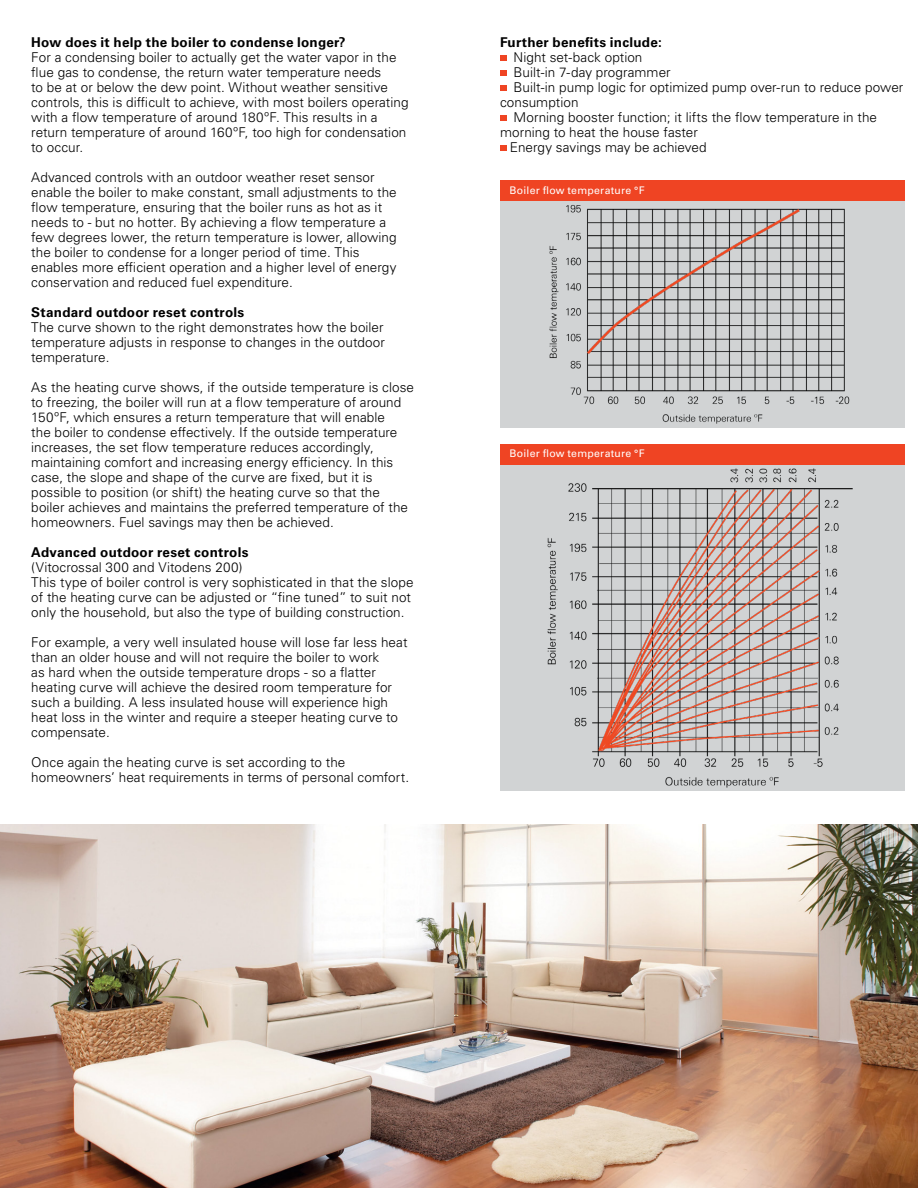
<style>
.page{position:relative;width:918px;height:1188px;background:#fff}
.page>*{position:absolute;margin:0;border:0;box-sizing:border-box;transform-origin:0 0}
.t1{font:300 13.5px/15px "Univers LTCYR 45";letter-spacing:.005em;color:#000}
.t2{font:700 13.5px "Univers LTCYR 65";letter-spacing:.02em;color:#000}
.t3{font:10.5px "Univers LTCYR 55 Roman";letter-spacing:.02em;color:#fff}
</style>
<div class="page">
<svg style="left:500px;top:55px;width:6px;height:5px"></svg>
<svg style="left:500px;top:70px;width:6px;height:5px"></svg>
<svg style="left:500px;top:85px;width:6px;height:5px"></svg>
<svg style="left:500px;top:115px;width:6px;height:5px"></svg>
<svg style="left:500px;top:145px;width:6px;height:5px"></svg>
<div style="left:500px;top:185px;width:404px;height:243px;background:#d1d3d4"></div>
<img style="left:549px;top:205px;width:301px;height:219px">
<div style="left:500px;top:180px;width:404px;height:21px;background:#ef4423"></div>
<div style="left:500px;top:459px;width:404px;height:332px;background:#d1d3d4"></div>
<img style="left:547px;top:468px;width:306px;height:320px">
<div style="left:500px;top:444px;width:404px;height:21px;background:#ef4423"></div>
<img style="left:0;top:824px;width:918px;height:364px">
<p class="t2" style="left:31px;top:33px;width:316px">How does it help the boiler to condense longer?</p>
<p class="t1" style="left:31px;top:49px;width:379px">For a condensing boiler to actually get the water vapor in the flue gas to condense, the return water temperature needs<br>to be at or below the dew point. Without weather sensitive controls, this is difficult to achieve, with most boilers operating with a flow temperature of around 180ºF. This results in a return temperature of around 160ºF, too high for condensation to occur.</p>
<p class="t1" style="left:31px;top:169px;width:367px">Advanced controls with an outdoor weather reset sensor enable the boiler to make constant, small adjustments to the flow temperature, ensuring that the boiler runs as hot as it needs to - but no hotter. By achieving a flow temperature a few degrees lower, the return temperature is lower, allowing the boiler to condense for a longer period of time. This enables more efficient operation and a higher level of energy conservation and reduced fuel expenditure.</p>
<p class="t2" style="left:31px;top:303px;width:214px">Standard outdoor reset controls</p>
<p class="t1" style="left:31px;top:319px;width:355px;text-align:justify">The curve shown to the right demonstrates how the boiler temperature adjusts in response to changes in the outdoor temperature.</p>
<p class="t1" style="left:31px;top:379px;width:384px">As the heating curve shows, if the outside temperature is close to freezing, the boiler will run at a flow temperature of around 150ºF, which ensures a return temperature that will enable<br>the boiler to condense effectively. If the outside temperature increases, the set flow temperature reduces accordingly, maintaining comfort and increasing energy efficiency. In this case, the slope and shape of the curve are fixed, but it is possible to position (or shift) the heating curve so that the boiler achieves and maintains the preferred temperature of the homeowners. Fuel savings may then be achieved.</p>
<p class="t2" style="left:31px;top:543px;width:219px">Advanced outdoor reset controls</p>
<p class="t1" style="left:31px;top:559px;width:384px">(Vitocrossal 300 and Vitodens 200)<br>This type of boiler control is very sophisticated in that the slope of the heating curve can be adjusted or “fine tuned” to suit not only the household, but also the type of building construction.</p>
<p class="t1" style="left:31px;top:634px;width:378px">For example, a very well insulated house will lose far less heat than an older house and will not require the boiler to work<br>as hard when the outside temperature drops - so a flatter heating curve will achieve the desired room temperature for such a building. A less insulated house will experience high heat loss in the winter and require a steeper heating curve to compensate.</p>
<p class="t1" style="left:31px;top:754px;width:379px">Once again the heating curve is set according to the homeowners’ heat requirements in terms of personal comfort.</p>
<p class="t2" style="left:500px;top:33px;width:163px">Further benefits include:</p>
<p class="t1" style="left:514px;top:49px;width:130px">Night set-back option</p>
<p class="t1" style="left:514px;top:64px;width:159px">Built-in 7-day programmer</p>
<p class="t1" style="left:514px;top:79px;width:391px">Built-in pump logic for optimized pump over-run to reduce power</p>
<p class="t1" style="left:500px;top:94px;width:80px">consumption</p>
<p class="t1" style="left:514px;top:109px;width:365px">Morning booster function; it lifts the flow temperature in the</p>
<p class="t1" style="left:500px;top:124px;width:199px">morning to heat the house faster</p>
<p class="t1" style="left:510px;top:139px;width:198px">Energy savings may be achieved</p>
<p class="t3" style="left:510px;top:183px;width:136px">Boiler flow temperature °F</p>
<p class="t3" style="left:510px;top:446px;width:136px">Boiler flow temperature °F</p>
</div>
